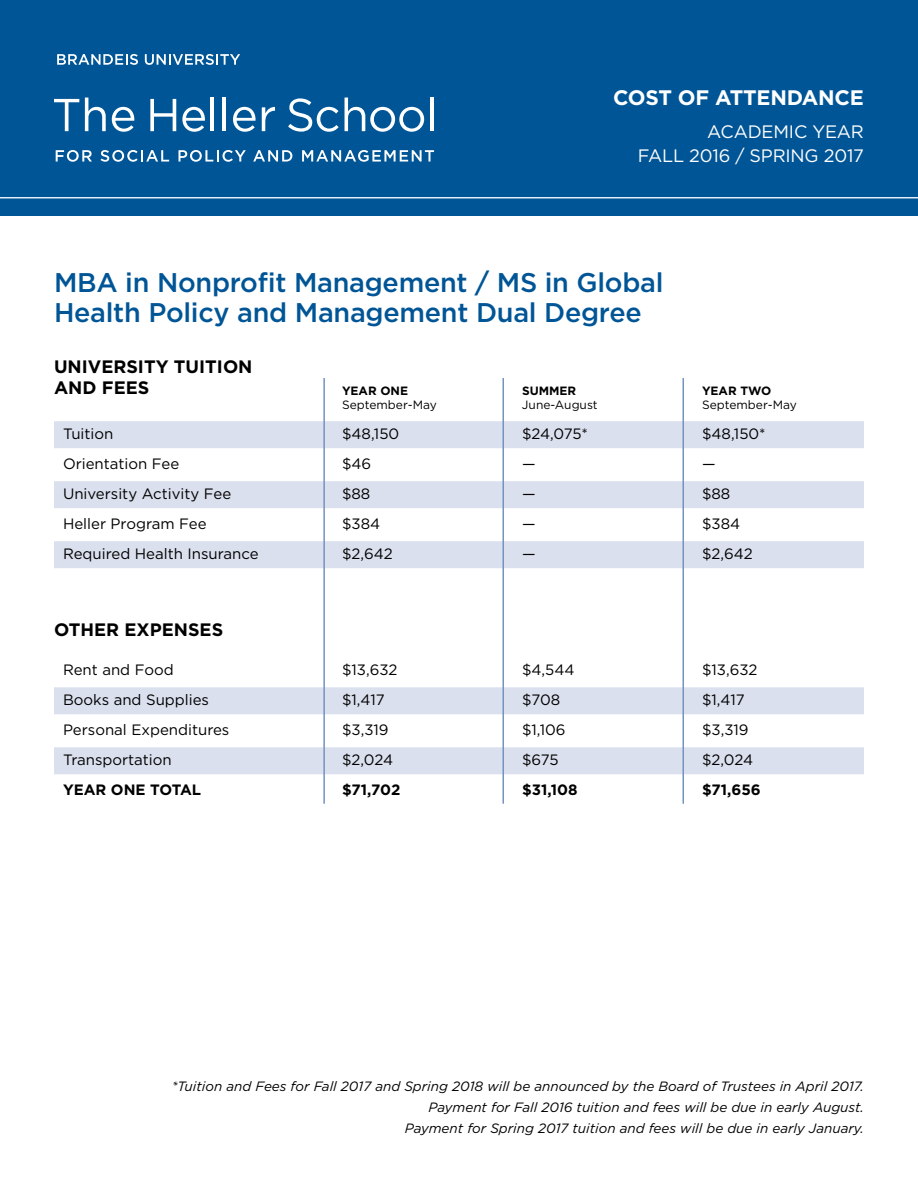
<style>
.page{position:relative;width:918px;height:1188px;background:#fff}
.page>*{position:absolute;margin:0;border:0;box-sizing:border-box;transform-origin:0 0}
.t1{font:500 27px/30px "Gotham";letter-spacing:-.01em;color:#005596}
.t2{font:700 21px "Gotham";letter-spacing:-.01em;color:#fff}
.t3{font:700 18px/21.6px "Gotham";color:#000}
.t4{font:18px/24px "Gotham";letter-spacing:-.01em;color:#fff;text-align:right}
.t5{font:15px "Gotham";color:#000}
.t6{font:700 15px "Gotham";color:#000}
.t7{font:italic 13.5px/21px "Gotham";color:#000;text-align:right}
.t8{font:12px "Gotham";color:#000}
.t9{font:700 12px "Gotham";color:#000}
</style>
<div class="page">
<div style="left:54px;top:687px;width:810px;height:27px;background:#dbe0ee"></div>
<div style="left:54px;top:747px;width:810px;height:27px;background:#dbe0ee"></div>
<div style="left:0;top:0;width:918px;height:216px;background:#005596"></div>
<hr style="left:0;top:197px;width:918px;height:1px;background:#fff">
<svg style="left:57px;top:54px;width:81px;height:11px"></svg>
<svg style="left:145px;top:54px;width:95px;height:11px"></svg>
<svg style="left:56px;top:150px;width:36px;height:12px"></svg>
<svg style="left:101px;top:150px;width:68px;height:12px"></svg>
<svg style="left:179px;top:150px;width:67px;height:12px"></svg>
<svg style="left:253px;top:150px;width:39px;height:12px"></svg>
<svg style="left:302px;top:150px;width:132px;height:12px"></svg>
<svg style="left:54px;top:99px;width:25px;height:32px"></svg>
<svg style="left:85px;top:98px;width:21px;height:33px"></svg>
<svg style="left:112px;top:107px;width:22px;height:25px"></svg>
<svg style="left:150px;top:99px;width:26px;height:32px"></svg>
<svg style="left:182px;top:107px;width:23px;height:25px"></svg>
<hr style="left:211px;top:98px;width:3px;height:33px;background:#fff">
<hr style="left:223px;top:98px;width:3px;height:33px;background:#fff">
<svg style="left:233px;top:107px;width:23px;height:25px"></svg>
<svg style="left:262px;top:107px;width:13px;height:24px"></svg>
<svg style="left:288px;top:98px;width:51px;height:34px"></svg>
<svg style="left:345px;top:98px;width:79px;height:34px"></svg>
<hr style="left:430px;top:98px;width:4px;height:33px;background:#fff">
<div style="left:54px;top:421px;width:810px;height:27px;background:#dbe0ee"></div>
<div style="left:54px;top:481px;width:810px;height:27px;background:#dbe0ee"></div>
<div style="left:54px;top:541px;width:810px;height:27px;background:#dbe0ee"></div>
<hr style="left:323px;top:378px;width:2px;height:426px;background:#7493c1">
<hr style="left:502px;top:378px;width:2px;height:426px;background:#7493c1">
<hr style="left:682px;top:378px;width:2px;height:426px;background:#7493c1">
<h2 class="t2" style="left:613px;top:84px;width:252px">COST OF ATTENDANCE</h2>
<p class="t4" style="left:638px;top:119px;width:228px">ACADEMIC YEAR<br>FALL 2016 / SPRING 2017</p>
<h1 class="t1" style="left:54px;top:267px;width:611px">MBA in Nonprofit Management / MS in Global<br>Health Policy and Management Dual Degree</h1>
<p class="t3" style="left:54px;top:355px;width:200px">UNIVERSITY TUITION<br>AND FEES</p>
<p class="t9" style="left:342px;top:383px;width:68px">YEAR ONE</p>
<p class="t9" style="left:522px;top:383px;width:56px">SUMMER</p>
<p class="t9" style="left:702px;top:383px;width:71px">YEAR TWO</p>
<p class="t8" style="left:342px;top:397px;width:96px">September-May</p>
<p class="t8" style="left:522px;top:397px;width:77px">June-August</p>
<p class="t8" style="left:702px;top:397px;width:96px">September-May</p>
<p class="t5" style="left:63px;top:424px;width:52px">Tuition</p>
<p class="t5" style="left:342px;top:424px;width:59px">$48,150</p>
<p class="t5" style="left:522px;top:424px;width:68px">$24,075*</p>
<p class="t5" style="left:702px;top:424px;width:65px">$48,150*</p>
<p class="t5" style="left:63px;top:454px;width:118px">Orientation Fee</p>
<p class="t5" style="left:342px;top:454px;width:31px">$46</p>
<p class="t5" style="left:522px;top:454px;width:15px">—</p>
<p class="t5" style="left:702px;top:454px;width:15px">—</p>
<p class="t5" style="left:63px;top:484px;width:170px">University Activity Fee</p>
<p class="t5" style="left:342px;top:484px;width:30px">$88</p>
<p class="t5" style="left:522px;top:484px;width:15px">—</p>
<p class="t5" style="left:702px;top:484px;width:30px">$88</p>
<p class="t5" style="left:63px;top:514px;width:145px">Heller Program Fee</p>
<p class="t5" style="left:342px;top:514px;width:40px">$384</p>
<p class="t5" style="left:522px;top:514px;width:15px">—</p>
<p class="t5" style="left:702px;top:514px;width:40px">$384</p>
<p class="t5" style="left:63px;top:544px;width:197px">Required Health Insurance</p>
<p class="t5" style="left:342px;top:544px;width:52px">$2,642</p>
<p class="t5" style="left:522px;top:544px;width:15px">—</p>
<p class="t5" style="left:702px;top:544px;width:52px">$2,642</p>
<p class="t3" style="left:54px;top:619px;width:171px">OTHER EXPENSES</p>
<p class="t5" style="left:63px;top:660px;width:112px">Rent and Food</p>
<p class="t5" style="left:342px;top:660px;width:57px">$13,632</p>
<p class="t5" style="left:522px;top:660px;width:54px">$4,544</p>
<p class="t5" style="left:702px;top:660px;width:57px">$13,632</p>
<p class="t5" style="left:63px;top:690px;width:148px">Books and Supplies</p>
<p class="t5" style="left:342px;top:690px;width:44px">$1,417</p>
<p class="t5" style="left:522px;top:690px;width:40px">$708</p>
<p class="t5" style="left:702px;top:690px;width:44px">$1,417</p>
<p class="t5" style="left:63px;top:720px;width:168px">Personal Expenditures</p>
<p class="t5" style="left:342px;top:720px;width:48px">$3,319</p>
<p class="t5" style="left:522px;top:720px;width:45px">$1,106</p>
<p class="t5" style="left:702px;top:720px;width:48px">$3,319</p>
<p class="t5" style="left:63px;top:750px;width:110px">Transportation</p>
<p class="t5" style="left:342px;top:750px;width:53px">$2,024</p>
<p class="t5" style="left:522px;top:750px;width:38px">$675</p>
<p class="t5" style="left:702px;top:750px;width:53px">$2,024</p>
<p class="t6" style="left:63px;top:780px;width:140px">YEAR ONE TOTAL</p>
<p class="t6" style="left:342px;top:780px;width:60px">$71,702</p>
<p class="t6" style="left:522px;top:780px;width:57px">$31,108</p>
<p class="t6" style="left:702px;top:780px;width:60px">$71,656</p>
<p class="t7" style="left:172px;top:1075px;width:694px">*Tuition and Fees for Fall 2017 and Spring 2018 will be announced by the Board of Trustees in April 2017.<br>Payment for Fall 2016 tuition and fees will be due in early August.<br>Payment for Spring 2017 tuition and fees will be due in early January.</p>
</div>
